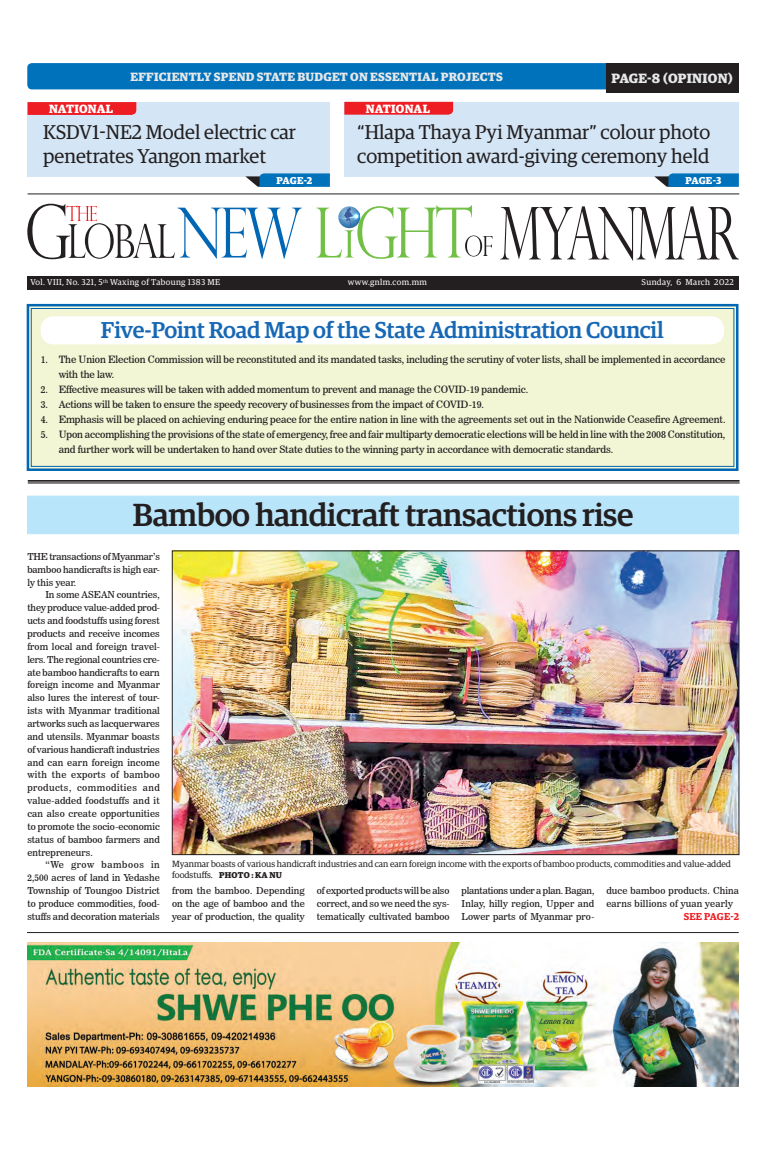
<style>
.page{position:relative;width:773px;height:1152px;background:#fff}
.page>*{position:absolute;margin:0;border:0;box-sizing:border-box;transform-origin:0 0}
.Brief_Head{font:500 32px "Guardian Egyp";letter-spacing:-.01em;color:#231f20}
.Brief_Head-2{font:500 23px "Guardian Egyp";letter-spacing:-.01em;color:#1768b4}
.t1{font:20px/24px "Guardian Egyp";color:#231f20}
.t2{font:700 13.5px "Guardian Egyp";letter-spacing:.02em;color:#e6e7e9}
.t3{font:700 12px "Guardian Egyp";letter-spacing:.02em;color:#e6e7e9}
.t4{font:700 12px "Guardian Egyp";letter-spacing:.02em;color:#fff}
._2nd_Body{font:10px/15px "News 706 BT Roman C";letter-spacing:-.01em;color:#231f20}
.t5{font:700 10px "Guardian Egyp";letter-spacing:-.01em;color:#fff}
.Spill_Style{font:600 10px "Guardian Egyp";letter-spacing:.02em;color:#ee1d23}
._2nd_Body-2{font:9.5px/12.9px "News 706 BT Roman C";color:#231f20;text-align:justify}
._2nd_Body-3{font:9.5px/12.9px "News 706 BT Roman C";letter-spacing:.02em;color:#231f20}
.t6{font:9px/10.8px "Guardian Egyp";color:#231f20}
.t7{font:8.5px "Guardian Egyp";letter-spacing:.04em;color:#fff}
.s1{font-weight:700;font-size:8.5px}
</style>
<div class="page">
<div style="left:27px;top:63px;width:579px;height:26px;background:#0072bc"></div>
<div style="left:27px;top:276px;width:711px;height:14px;background:#231f20"></div>
<svg style="left:27px;top:204px;width:275px;height:55px"></svg>
<svg style="left:500px;top:206px;width:238px;height:55px"></svg>
<svg style="left:316px;top:205px;width:176px;height:54px"></svg>
<div style="left:606px;top:63px;width:132px;height:30px;background:#231f20"></div>
<hr style="left:28px;top:194px;width:711px;height:1px;background:#231f20">
<div style="left:344px;top:102px;width:395px;height:74px;background:#d4e6f6"></div>
<svg style="left:654px;top:173px;width:84px;height:14px"></svg>
<div style="left:28px;top:102px;width:302px;height:74px;background:#d4e6f6"></div>
<svg style="left:28px;top:102px;width:108px;height:13px"></svg>
<svg style="left:344px;top:102px;width:109px;height:13px"></svg>
<svg style="left:245px;top:173px;width:85px;height:14px"></svg>
<svg style="left:26px;top:303px;width:713px;height:168px;background:#e6efd3"></svg>
<div style="left:31px;top:308px;width:703px;height:159px;border:1px solid #0166b3"></div>
<div style="left:42px;top:317px;width:681px;height:26px;background:#fff;border-radius:12px"></div>
<div style="left:41px;top:316px;width:683px;height:28px;border:2px solid #fff;border-radius:12px"></div>
<hr style="left:28px;top:480px;width:711px;height:1px;background:#231f20">
<hr style="left:28px;top:482px;width:711px;height:1px;background:#231f20">
<hr style="left:28px;top:483px;width:711px;height:1px;background:#231f20">
<img style="left:27px;top:943px;width:711px;height:144px">
<hr style="left:27px;top:932px;width:711px;height:1px;background:#231f20">
<img style="left:174px;top:553px;width:563px;height:300px">
<div style="left:172px;top:551px;width:567px;height:304px;border:1px solid #231f20"></div>
<div style="left:27px;top:496px;width:712px;height:38px;background:#b9e5fa"></div>
<p class="t3" style="left:130px;top:68px;width:374px">EFFICIENTLY SPEND STATE BUDGET ON ESSENTIAL PROJECTS</p>
<p class="t4" style="left:49px;top:100px;width:66px">NATIONAL</p>
<p class="t4" style="left:366px;top:100px;width:66px">NATIONAL</p>
<p class="t2" style="left:611px;top:68px;width:123px">PAGE-8 (OPINION)</p>
<p class="t1" style="left:43px;top:119px;width:254px">KSDV1-NE2 Model electric car penetrates Yangon market</p>
<p class="t1" style="left:357px;top:119px;width:354px">“Hlapa Thaya Pyi Myanmar” colour photo competition award-giving ceremony held</p>
<p class="t5" style="left:276px;top:173px;width:37px">PAGE-2</p>
<p class="t5" style="left:685px;top:173px;width:37px">PAGE-3</p>
<p class="t7" style="left:30px;top:277px;width:191px">Vol. VIII, No. 321, 5<sup>th</sup> Waxing of Taboung 1383 ME</p>
<p class="t7" style="left:348px;top:277px;width:81px">www.gnlm.com.mm</p>
<p class="t7" style="left:641px;top:277px;width:94px">Sunday, 6 March 2022</p>
<p class="Brief_Head-2" style="left:101px;top:313px;width:564px">Five-Point Road Map of the State Administration Council</p>
<p class="_2nd_Body" style="left:59px;top:352px;width:668px;text-indent:-18px">1. The Union Election Commission will be reconstituted and its mandated tasks, including the scrutiny of voter lists, shall be implemented in accordance with the law.</p>
<p class="_2nd_Body" style="left:41px;top:382px;width:489px">2. Effective measures will be taken with added momentum to prevent and manage the COVID-19 pandemic.</p>
<p class="_2nd_Body" style="left:41px;top:397px;width:445px">3. Actions will be taken to ensure the speedy recovery of businesses from the impact of COVID-19.</p>
<p class="_2nd_Body" style="left:41px;top:412px;width:686px">4. Emphasis will be placed on achieving enduring peace for the entire nation in line with the agreements set out in the Nationwide Ceasefire Agreement.</p>
<p class="_2nd_Body" style="left:59px;top:427px;width:668px;text-indent:-18px">5. Upon accomplishing the provisions of the state of emergency, free and fair multiparty democratic elections will be held in line with the 2008 Constitution, and further work will be undertaken to hand over State duties to the winning party in accordance with democratic standards.</p>
<p class="Brief_Head" style="left:133px;top:492px;width:502px">Bamboo handicraft transactions rise</p>
<p class="_2nd_Body-2" style="left:27px;top:550px;width:134px">THE transactions of Myanmar’s bamboo handicrafts is high ear&shy;ly this year.</p>
<p class="_2nd_Body-2" style="left:27px;top:589px;width:134px;text-indent:18px">In some ASEAN countries, they produce value-added prod&shy;ucts and foodstuffs using forest products and receive incomes from local and foreign travel&shy;lers. The regional countries cre&shy;ate bamboo handicrafts to earn foreign income and Myanmar also lures the interest of tour&shy;ists with Myanmar traditional artworks such as lacquerwares and utensils. Myanmar boasts of various handicraft industries and can earn foreign income with the exports of bamboo products, commodities and value-added foodstuffs and it can also create opportunities to promote the socio-economic status of bamboo farmers and entrepreneurs.</p>
<p class="_2nd_Body-2" style="left:27px;top:859px;width:134px;text-indent:18px">“We grow bamboos in 2,500 acres of land in Yedashe Township of Toungoo District to produce commodities, food&shy;stuffs and decoration materials</p>
<p class="t6" style="left:172px;top:858px;width:560px">Myanmar boasts of various handicraft industries and can earn foreign income with the exports of bamboo products, commodities and value-added foodstuffs. <span class="s1">PHOTO : KA NU</span></p>
<p class="_2nd_Body-2" style="left:172px;top:884px;width:134px">from the bamboo. Depending on the age of bamboo and the year of production, the quality</p>
<p class="_2nd_Body-2" style="left:317px;top:884px;width:134px">of exported products will be also correct, and so we need the sys&shy;tematically cultivated bamboo</p>
<p class="_2nd_Body-2" style="left:461px;top:884px;width:134px">plantations under a plan. Bagan, Inlay, hilly region, Upper and Lower parts of Myanmar pro-</p>
<p class="_2nd_Body-3" style="left:606px;top:884px;width:134px">duce bamboo products. China earns billions of yuan yearly</p>
<p class="Spill_Style" style="left:683px;top:909px;width:57px">SEE PAGE-2</p>
</div>
